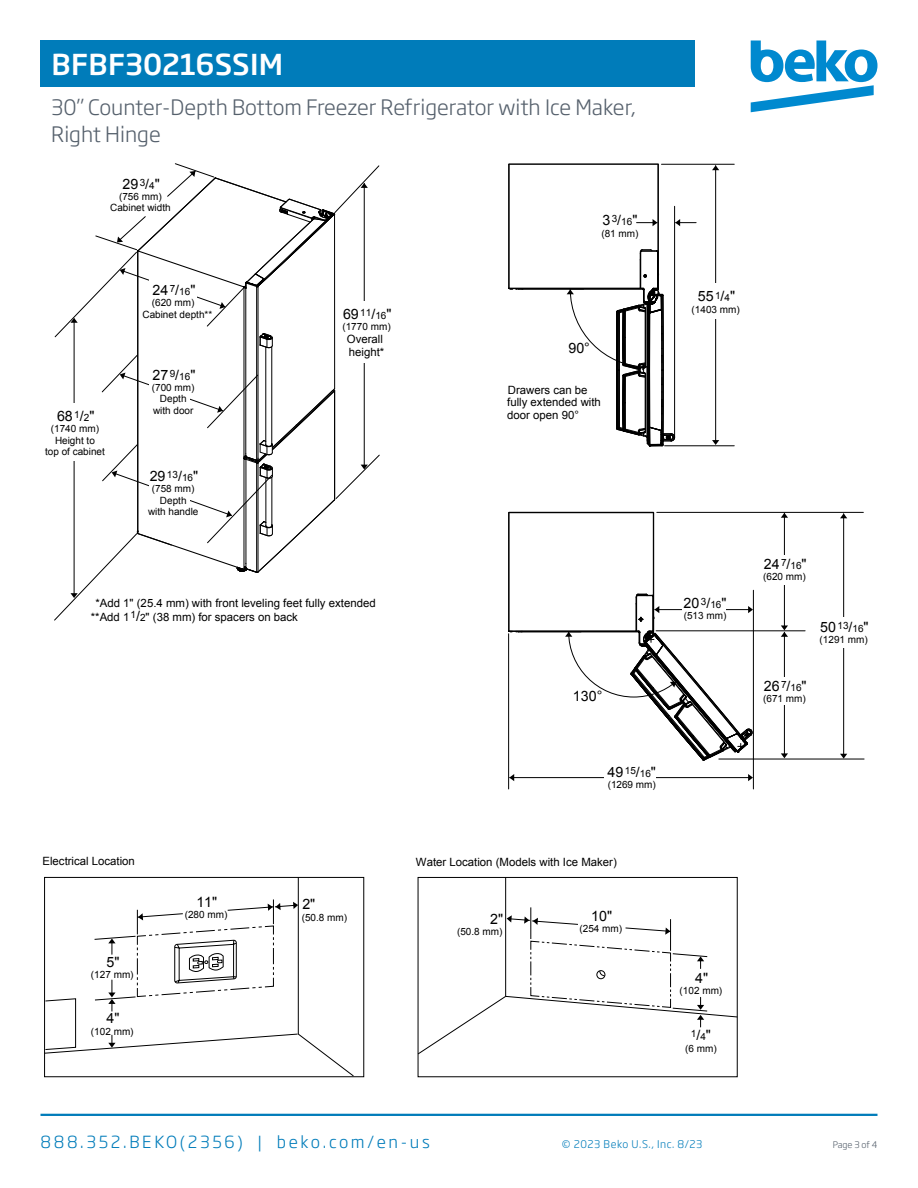
<style>
.page{position:relative;width:918px;height:1188px;background:#fff}
.page>*{position:absolute;margin:0;border:0;box-sizing:border-box;transform-origin:0 0}
.t1{font:500 28.5px "Soho Gothic Pro";letter-spacing:.005em;color:#fff}
.t2{font:300 21px/27px "Soho Gothic Pro";color:#55606c}
.t3{font:300 16.5px "Soho Gothic Pro";letter-spacing:.16em;color:#007cba}
.t4{font:14.25px "Arial";color:#000}
.t5{font:11.4px/12.8px "Arial";color:#000}
.t6{font:300 10.5px "Soho Gothic Pro";letter-spacing:.05em;color:#007cba}
.t7{font:10.05px/11.4px "Arial";color:#000;text-align:center}
.t8{font:300 9px "Soho Gothic Pro";letter-spacing:-.01em;color:#55606c}
.s1{font-size:10.05px}
.s2{font-size:14.25px}
</style>
<div class="page">
<hr style="left:40px;top:1114px;width:838px;height:2px;background:#007cba">
<svg style="left:751px;top:40px;width:127px;height:72px"></svg>
<div style="left:40px;top:40px;width:655px;height:47px;background:#007cba"></div>
<svg style="left:44px;top:877px;width:310px;height:200px"></svg>
<svg style="left:417px;top:877px;width:321px;height:178px"></svg>
<hr style="left:509px;top:164px;width:1px;height:124px;background:#000">
<hr style="left:657px;top:164px;width:2px;height:124px;background:#000">
<hr style="left:508px;top:164px;width:1px;height:124px;background:#000">
<hr style="left:509px;top:163px;width:149px;height:2px;background:#000">
<hr style="left:519px;top:288px;width:64px;height:2px;background:#000">
<svg style="left:508px;top:287px;width:17px;height:3px"></svg>
<svg style="left:712px;top:165px;width:7px;height:5px"></svg>
<svg style="left:712px;top:440px;width:7px;height:5px"></svg>
<hr style="left:715px;top:166px;width:1px;height:275px;background:#000">
<div style="left:711px;top:283px;width:9px;height:36px;background:#fff"></div>
<hr style="left:661px;top:164px;width:73px;height:1px;background:#000">
<hr style="left:674px;top:206px;width:1px;height:231px;background:#000">
<hr style="left:665px;top:445px;width:69px;height:1px;background:#000">
<svg style="left:637px;top:219px;width:20px;height:7px"></svg>
<svg style="left:675px;top:219px;width:21px;height:7px"></svg>
<svg style="left:567px;top:249px;width:108px;height:198px"></svg>
<hr style="left:509px;top:630px;width:127px;height:2px;background:#000">
<hr style="left:653px;top:513px;width:1px;height:118px;background:#000">
<hr style="left:508px;top:513px;width:1px;height:118px;background:#000">
<hr style="left:509px;top:512px;width:144px;height:1px;background:#000">
<svg style="left:508px;top:630px;width:16px;height:3px"></svg>
<svg style="left:509px;top:774px;width:5px;height:7px"></svg>
<svg style="left:748px;top:774px;width:5px;height:7px"></svg>
<hr style="left:510px;top:777px;width:239px;height:1px;background:#000">
<svg style="left:781px;top:513px;width:7px;height:5px"></svg>
<hr style="left:784px;top:513px;width:1px;height:114px;background:#000">
<svg style="left:840px;top:513px;width:7px;height:5px"></svg>
<svg style="left:840px;top:754px;width:7px;height:5px"></svg>
<hr style="left:843px;top:514px;width:1px;height:241px;background:#000">
<div style="left:839px;top:617px;width:9px;height:31px;background:#fff"></div>
<div style="left:780px;top:555px;width:9px;height:30px;background:#fff"></div>
<hr style="left:508px;top:634px;width:1px;height:155px;background:#000">
<hr style="left:753px;top:590px;width:1px;height:199px;background:#000">
<hr style="left:656px;top:630px;width:149px;height:1px;background:#000">
<hr style="left:719px;top:759px;width:145px;height:1px;background:#000">
<hr style="left:657px;top:512px;width:206px;height:1px;background:#000">
<svg style="left:565px;top:593px;width:188px;height:168px"></svg>
<div style="left:604px;top:772px;width:52px;height:10px;background:#fff"></div>
<svg style="left:781px;top:625px;width:7px;height:12px"></svg>
<svg style="left:781px;top:753px;width:7px;height:5px"></svg>
<hr style="left:784px;top:632px;width:1px;height:123px;background:#000">
<div style="left:780px;top:677px;width:9px;height:28px;background:#fff"></div>
<div style="left:682px;top:605px;width:44px;height:10px;background:#fff"></div>
<hr style="left:265px;top:347px;width:1px;height:98px;background:#000">
<hr style="left:271px;top:347px;width:1px;height:98px;background:#000">
<hr style="left:245px;top:288px;width:1px;height:168px;background:#000">
<hr style="left:334px;top:215px;width:1px;height:174px;background:#000">
<hr style="left:258px;top:287px;width:1px;height:173px;background:#000">
<hr style="left:256px;top:287px;width:1px;height:173px;background:#000">
<hr style="left:137px;top:251px;width:1px;height:282px;background:#000">
<hr style="left:244px;top:287px;width:1px;height:170px;background:#000">
<hr style="left:74px;top:319px;width:1px;height:276px;background:#000">
<svg style="left:54px;top:163px;width:326px;height:185px"></svg>
<svg style="left:54px;top:355px;width:326px;height:266px"></svg>
<h1 class="t1" style="left:51px;top:42px;width:233px">BFBF30216SSIM</h1>
<h2 class="t2" style="left:51px;top:92px;width:586px">30” Counter-Depth Bottom Freezer Refrigerator with Ice Maker,<br>Right Hinge</h2>
<h3 class="t4" style="left:122px;top:174px;width:39px">29<sup>3</sup>/<span class="s1">4</span>"</h3>
<p class="t7" style="left:110px;top:191px;width:62px">(756 mm)<br>Cabinet width</p>
<h3 class="t4" style="left:57px;top:406px;width:39px">68<sup>1</sup>/<span class="s1">2</span>"</h3>
<p class="t7" style="left:45px;top:423px;width:61px">(1740 mm)<br>Height to<br>top of cabinet</p>
<h3 class="t4" style="left:152px;top:280px;width:44px">24<sup>7</sup>/<span class="s1">16</span>"</h3>
<p class="t7" style="left:142px;top:297px;width:71px;text-align:left;text-indent:9px">(620 mm)<br>Cabinet depth**</p>
<h3 class="t4" style="left:152px;top:365px;width:44px">27<sup>9</sup>/<span class="s1">16</span>"</h3>
<p class="t7" style="left:152px;top:382px;width:44px">(700 mm)<br>Depth with door</p>
<h3 class="t4" style="left:150px;top:467px;width:50px">29<sup>13</sup>/<span class="s1">16</span>"</h3>
<p class="t7" style="left:148px;top:483px;width:52px">(758 mm)<br>Depth<br>with handle</p>
<h3 class="t4" style="left:343px;top:304px;width:50px">69<sup>11</sup>/<span class="s1">16</span>"</h3>
<p class="t7" style="left:342px;top:321px;width:50px">(1770 mm)</p>
<p class="t5" style="left:347px;top:333px;width:39px">Overall height*</p>
<p class="t5" style="left:91px;top:596px;width:286px;line-height:14.2px;text-indent:5px">*Add 1" (25.4 mm) with front leveling feet fully extended **Add 1<sup>1</sup><span class="s2">/</span><span class="s1">2</span>" (38 mm) for spacers on back</p>
<h3 class="t4" style="left:602px;top:211px;width:37px">3<sup>3</sup>/<span class="s1">16</span>"</h3>
<p class="t7" style="left:601px;top:228px;width:39px">(81 mm)</p>
<h3 class="t4" style="left:568px;top:339px;width:23px">90°</h3>
<p class="t5" style="left:507px;top:383px;width:95px">Drawers can be fully extended with door open 90°</p>
<h3 class="t4" style="left:698px;top:287px;width:39px">55<sup>1</sup>/<span class="s1">4</span>"</h3>
<p class="t7" style="left:692px;top:304px;width:50px">(1403 mm)</p>
<h3 class="t4" style="left:573px;top:687px;width:31px">130°</h3>
<h3 class="t4" style="left:608px;top:763px;width:50px">49<sup>15</sup>/<span class="s1">16</span>"</h3>
<p class="t7" style="left:608px;top:779px;width:50px">(1269 mm)</p>
<h3 class="t4" style="left:684px;top:594px;width:44px">20<sup>3</sup>/<span class="s1">16</span>"</h3>
<p class="t7" style="left:684px;top:610px;width:44px">(513 mm)</p>
<h3 class="t4" style="left:764px;top:555px;width:44px">24<sup>7</sup>/<span class="s1">16</span>"</h3>
<p class="t7" style="left:763px;top:571px;width:44px">(620 mm)</p>
<h3 class="t4" style="left:764px;top:676px;width:44px">26<sup>7</sup>/<span class="s1">16</span>"</h3>
<p class="t7" style="left:763px;top:693px;width:44px">(671 mm)</p>
<h3 class="t4" style="left:820px;top:617px;width:50px">50<sup>13</sup>/<span class="s1">16</span>"</h3>
<p class="t7" style="left:820px;top:634px;width:50px">(1291 mm)</p>
<p class="t5" style="left:43px;top:854px;width:94px">Electrical Location</p>
<h3 class="t4" style="left:107px;top:953px;width:14px">5"</h3>
<p class="t7" style="left:91px;top:969px;width:44px">(127 mm)</p>
<h3 class="t4" style="left:107px;top:1009px;width:14px">4"</h3>
<p class="t7" style="left:91px;top:1026px;width:44px">(102 mm)</p>
<h3 class="t4" style="left:196px;top:893px;width:22px">11"</h3>
<p class="t7" style="left:185px;top:909px;width:44px">(280 mm)</p>
<h3 class="t4" style="left:302px;top:895px;width:14px">2"</h3>
<p class="t7" style="left:302px;top:912px;width:47px">(50.8 mm)</p>
<p class="t5" style="left:416px;top:856px;width:202px">Water Location (Models with Ice Maker)</p>
<h3 class="t4" style="left:490px;top:909px;width:14px">2"</h3>
<p class="t7" style="left:457px;top:926px;width:47px">(50.8 mm)</p>
<h3 class="t4" style="left:591px;top:907px;width:22px">10"</h3>
<p class="t7" style="left:580px;top:923px;width:44px">(254 mm)</p>
<h3 class="t4" style="left:695px;top:968px;width:14px">4"</h3>
<p class="t7" style="left:680px;top:985px;width:44px">(102 mm)</p>
<p class="t7" style="left:685px;top:1029px;width:33px;line-height:12.8px">1<span class="s2">/</span>4<span class="s2">"<br></span>(6 mm)</p>
<h3 class="t3" style="left:40px;top:1129px;width:391px">888.352.BEKO(2356) | beko.com/en-us</h3>
<p class="t6" style="left:562px;top:1135px;width:142px">© 2023 Beko U.S., Inc. 8/23</p>
<p class="t8" style="left:833px;top:1137px;width:46px">Page 3 of 4</p>
</div>
